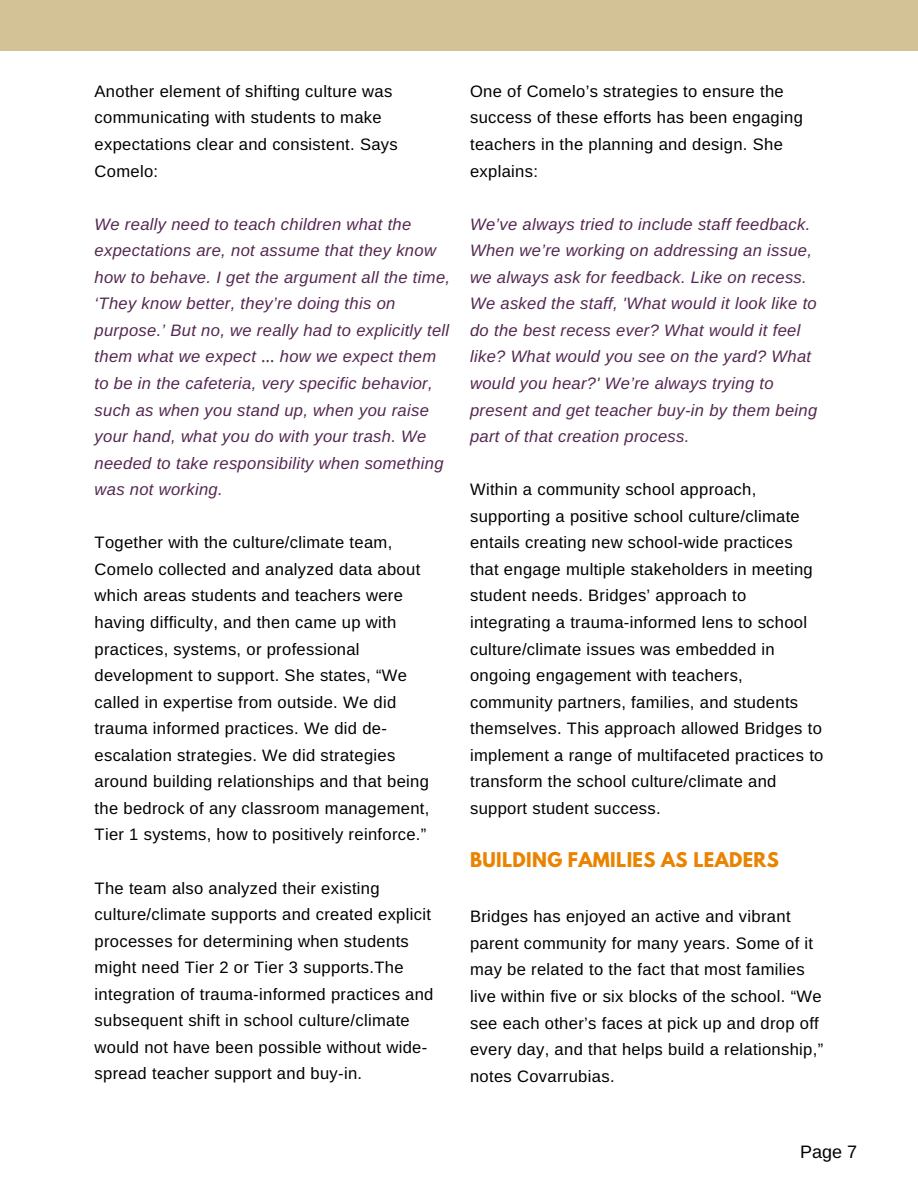
<style>
.page{position:relative;width:918px;height:1188px;background:#fff}
.page>*{position:absolute;margin:0;border:0;box-sizing:border-box;transform-origin:0 0}
.t1{font:700 18px "League Spartan";letter-spacing:.02em;color:#e98300}
.t2{font:18px "Arimo";color:#000}
.t3{font:16.5px/26.5px "Arimo";letter-spacing:.02em;color:#000}
.t4{font:italic 16.5px/26.5px "Arimo";letter-spacing:.02em;color:#53284f}
.s1{font-family:"Noto Sans Gurmukhi";font-style:normal}
</style>
<div class="page">
<div style="left:0;top:0;width:918px;height:51px;background:#d2c295"></div>
<p class="t3" style="left:95px;top:78px;width:305px">Another element of shifting culture was communicating with students to make expectations clear and consistent. Says<br>Comelo:</p>
<p class="t4" style="left:95px;top:211px;width:357px">We really need to teach children what the expectations are, not assume that they know how to behave. I get the argument all the time, ‘They know better, they’re doing this on purpose.’ But no, we really had to explicitly tell them what we expect <span class="s1">…</span> how we expect them to be in the cafeteria, very specific behavior, such as when you stand up, when you raise your hand, what you do with your trash. We needed to take responsibility when something was not working.</p>
<p class="t3" style="left:95px;top:529px;width:336px">Together with the culture/climate team, Comelo collected and analyzed data about which areas students and teachers were having difficulty, and then came up with practices, systems, or professional development to support. She states, “We called in expertise from outside. We did trauma informed practices. We did de&shy;escalation strategies. We did strategies around building relationships and that being the bedrock of any classroom management, Tier 1 systems, how to positively reinforce.”</p>
<p class="t3" style="left:95px;top:875px;width:340px">The team also analyzed their existing culture/climate supports and created explicit processes for determining when students might need Tier 2 or Tier 3 supports.The integration of trauma-informed practices and subsequent shift in school culture/climate would not have been possible without wide&shy;spread teacher support and buy-in.</p>
<p class="t3" style="left:470px;top:78px;width:334px">One of Comelo’s strategies to ensure the success of these efforts has been engaging teachers in the planning and design. She explains:</p>
<p class="t4" style="left:470px;top:211px;width:349px">We’ve always tried to include staff feedback.<br>When we’re working on addressing an issue, we always ask for feedback. Like on recess.<br>We asked the staff, 'What would it look like to do the best recess ever? What would it feel like? What would you see on the yard? What would you hear?' We’re always trying to present and get teacher buy-in by them being part of that creation process.</p>
<p class="t3" style="left:470px;top:476px;width:355px">Within a community school approach, supporting a positive school culture/climate entails creating new school-wide practices that engage multiple stakeholders in meeting student needs. Bridges’ approach to integrating a trauma-informed lens to school culture/climate issues was embedded in ongoing engagement with teachers, community partners, families, and students themselves. This approach allowed Bridges to implement a range of multifaceted practices to transform the school culture/climate and support student success.</p>
<p class="t1" style="left:470px;top:851px;width:310px">BUILDING FAMILIES AS LEADERS</p>
<p class="t3" style="left:470px;top:903px;width:355px">Bridges has enjoyed an active and vibrant parent community for many years. Some of it may be related to the fact that most families live within five or six blocks of the school. “We see each other’s faces at pick up and drop off every day, and that helps build a relationship,” notes Covarrubias.</p>
<p class="t2" style="left:800px;top:1142px;width:59px">Page 7</p>
</div>
